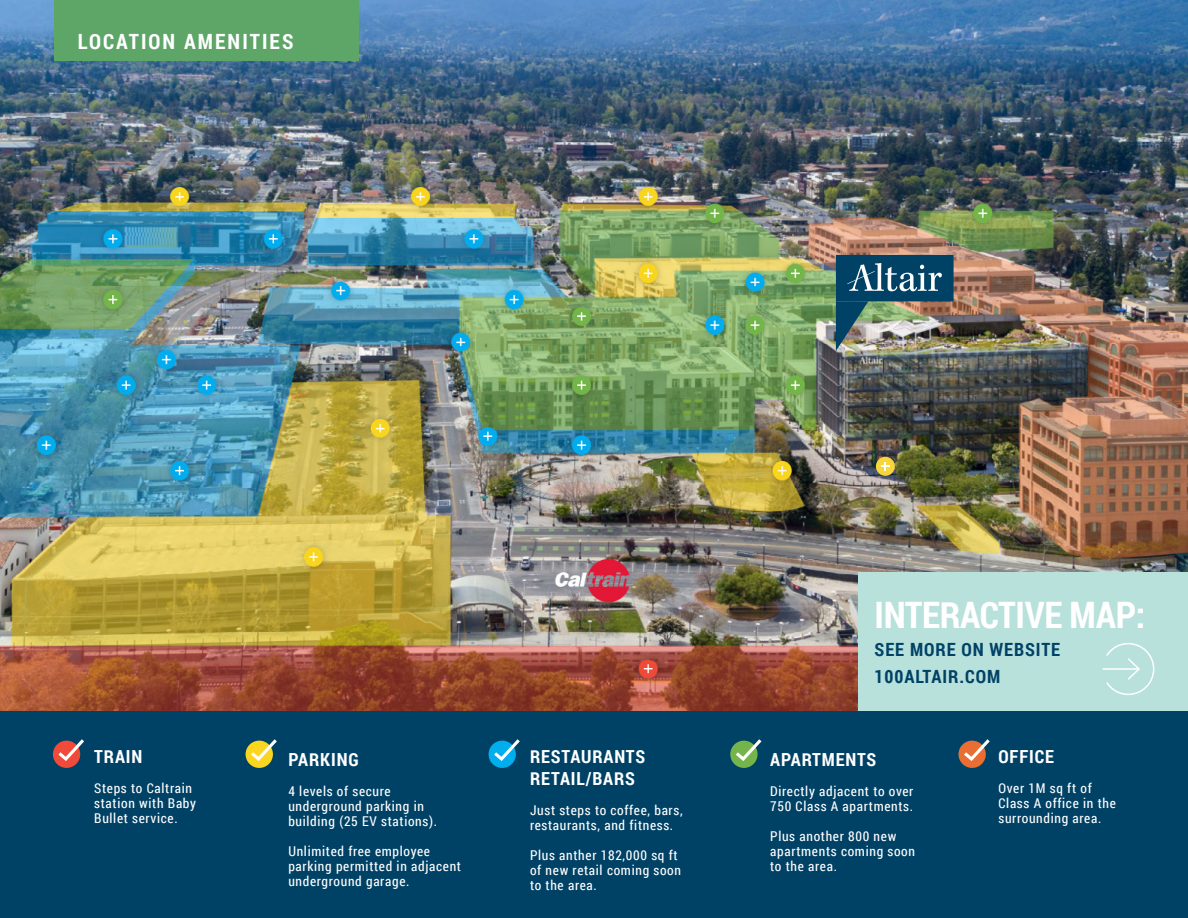
<style>
.page{position:relative;width:1188px;height:918px;background:#fff}
.page>*{position:absolute;margin:0;border:0;box-sizing:border-box;transform-origin:0 0}
.t1{font:700 36.45px "Roboto Condensed";letter-spacing:-.01em;color:#fff}
.t2{font:700 21px "Roboto Condensed";letter-spacing:.1em;color:#fff}
.t3{font:700 18.15px/27.3px "Roboto Condensed";letter-spacing:.05em;color:#004266}
.t4{font:700 18px/21.6px "Roboto Condensed";letter-spacing:.05em;color:#fff}
.t5{font:13.5px/15px "Roboto Condensed";letter-spacing:.05em;color:#fff}
</style>
<div class="page">
<img style="left:0;top:0;width:1188px;height:712px">
<div style="left:54px;top:0;width:305px;height:60px;background:#5ea568"></div>
<img style="left:836px;top:255px;width:118px;height:96px">
<div style="left:858px;top:572px;width:330px;height:142px;background:#b8e1dc"></div>
<svg style="left:1102px;top:643px;width:53px;height:52px"></svg>
<div style="left:0;top:712px;width:1188px;height:206px;background:#004266"></div>
<div style="left:53px;top:741px;width:27px;height:27px;background:#f04a3b;border-radius:50%"></div>
<svg style="left:58px;top:739px;width:26px;height:22px"></svg>
<div style="left:246px;top:741px;width:27px;height:27px;background:#fad61f;border-radius:50%"></div>
<svg style="left:251px;top:739px;width:26px;height:22px"></svg>
<div style="left:489px;top:741px;width:27px;height:27px;background:#00aded;border-radius:50%"></div>
<svg style="left:494px;top:739px;width:26px;height:22px"></svg>
<div style="left:730px;top:741px;width:28px;height:27px;background:#73b54a;border-radius:50%"></div>
<svg style="left:736px;top:739px;width:26px;height:22px"></svg>
<div style="left:959px;top:741px;width:27px;height:27px;background:#e86e33;border-radius:50%"></div>
<svg style="left:964px;top:739px;width:26px;height:22px"></svg>
<div style="left:876px;top:457px;width:19px;height:19px;background:#f8d53a;border-radius:50%"></div>
<svg style="left:881px;top:462px;width:9px;height:9px"></svg>
<h2 class="t2" style="left:78px;top:26px;width:217px">LOCATION AMENITIES</h2>
<h3 class="t4" style="left:94px;top:745px;width:50px">TRAIN</h3>
<p class="t5" style="left:94px;top:780px;width:103px">Steps to Caltrain station with Baby<br>Bullet service.</p>
<h3 class="t4" style="left:288px;top:748px;width:72px">PARKING</h3>
<p class="t5" style="left:288px;top:783px;width:150px">4 levels of secure underground parking in building (25 EV stations).</p>
<p class="t5" style="left:288px;top:843px;width:174px">Unlimited free employee parking permitted in adjacent underground garage.</p>
<h3 class="t4" style="left:530px;top:745px;width:117px">RESTAURANTS<br>RETAIL/BARS</h3>
<p class="t5" style="left:530px;top:802px;width:154px">Just steps to coffee, bars, restaurants, and fitness.</p>
<p class="t5" style="left:530px;top:847px;width:153px">Plus anther 182,000 sq ft of new retail coming soon to the area.</p>
<h1 class="t1" style="left:875px;top:590px;width:272px">INTERACTIVE MAP:</h1>
<h3 class="t3" style="left:875px;top:635px;width:187px">SEE MORE ON WEBSITE<br>100ALTAIR.COM</h3>
<h3 class="t4" style="left:770px;top:748px;width:108px">APARTMENTS</h3>
<p class="t5" style="left:770px;top:783px;width:145px">Directly adjacent to over<br>750 Class A apartments.</p>
<p class="t5" style="left:770px;top:828px;width:146px">Plus another 800 new apartments coming soon to the area.</p>
<h3 class="t4" style="left:998px;top:745px;width:57px">OFFICE</h3>
<p class="t5" style="left:998px;top:780px;width:119px">Over 1M sq ft of<br>Class A office in the surrounding area.</p>
</div>
